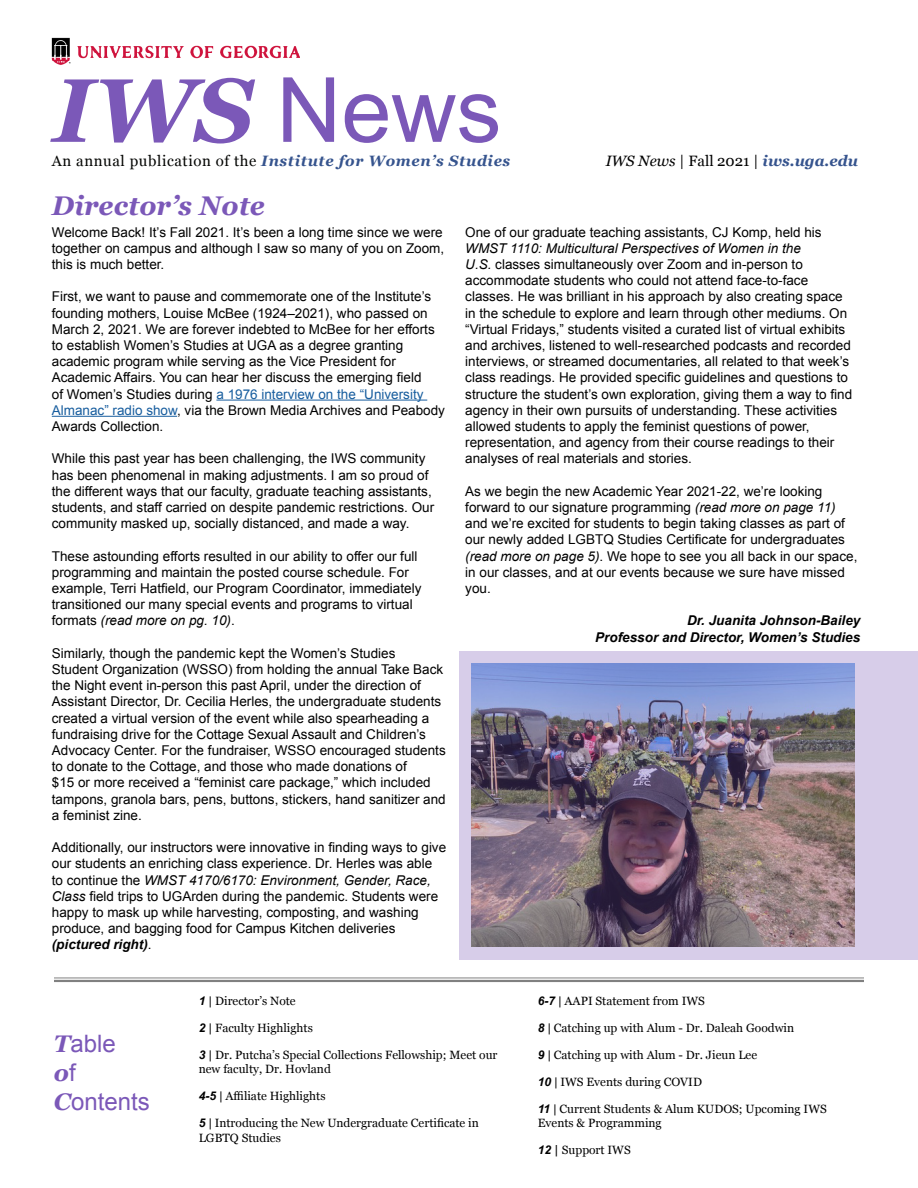
<style>
.page{position:relative;width:918px;height:1188px;background:#fff}
.page>*{position:absolute;margin:0;border:0;box-sizing:border-box;transform-origin:0 0}
.t1{font:90px "Arial";color:#7b58b8}
.t2{font:italic 700 27px "Georgia";color:#7b58b8}
.t3{font:24px "Arial";color:#7b58b8}
.t4{font:italic 700 24px "Georgia";color:#7b58b8}
.t5{font:italic 700 15px "Georgia";letter-spacing:.04em;color:#36548e}
.t6{font:italic 700 15px "Georgia";color:#36548e}
.t7{font:13.5px/16.2px "Arial";color:#000}
.t8{font:italic 700 13.5px "Arial";color:#000}
.t9{font:12px/14.4px "Georgia";color:#000}
.s1{font-family:"Georgia";font-weight:700;font-style:italic}
.s2{font-weight:400;font-style:normal;color:#040503}
.s3{font-weight:400;color:#000}
.s4{font-weight:400;font-style:normal;color:#000}
.s5{color:#175d9e}
.s6{font-style:italic}
.s7{font-weight:700;font-style:italic}
.s8{font-family:"Arial";font-weight:400;font-style:normal}
.s9{font-family:"Arial";font-weight:700;font-style:italic}
.s10{font-family:"Arial";font-style:italic}
.s11{font-weight:700}
</style>
<div class="page">
<hr style="left:216px;top:400px;width:211px;height:1px;background:#175d9e">
<hr style="left:52px;top:416px;width:125px;height:1px;background:#175d9e">
<hr style="left:54px;top:980px;width:810px;height:2px;background:#808080">
<hr style="left:54px;top:978px;width:810px;height:1px;background:#808080">
<img style="left:52px;top:37px;width:248px;height:28px">
<img style="left:459px;top:651px;width:459px;height:308px">
<p class="t1" style="left:53px;top:51px;width:450px"><span class="s1">IWS</span> News</p>
<p class="t5" style="left:52px;top:149px;width:460px"><span class="s2">An annual publication of the</span> Institute for Women’s Studies</p>
<p class="t6" style="left:606px;top:149px;width:254px"><span class="s3">IWS News</span> <span class="s4">| Fall 2021 |</span> iws.uga.edu</p>
<p class="t2" style="left:52px;top:185px;width:215px">Director’s Note</p>
<p class="t7" style="left:52px;top:224px;width:394px;text-align:justify">Welcome Back! It’s Fall 2021. It’s been a long time since we were together on campus and although I saw so many of you on Zoom, this is much better.</p>
<p class="t7" style="left:52px;top:289px;width:395px">First, we want to pause and commemorate one of the Institute’s founding mothers, Louise McBee (1924–2021), who passed on March 2, 2021. We are forever indebted to McBee for her efforts to establish Women’s Studies at UGA as a degree granting academic program while serving as the Vice President for Academic Affairs. You can hear her discuss the emerging field<br>of Women’s Studies during <span class="s5">a 1976 interview on the “University Almanac” radio show</span>, via the Brown Media Archives and Peabody Awards Collection.</p>
<p class="t7" style="left:52px;top:451px;width:384px">While this past year has been challenging, the IWS community has been phenomenal in making adjustments. I am so proud of the different ways that our faculty, graduate teaching assistants, students, and staff carried on despite pandemic restrictions. Our community masked up, socially distanced, and made a way.</p>
<p class="t7" style="left:52px;top:548px;width:371px">These astounding efforts resulted in our ability to offer our full programming and maintain the posted course schedule. For example, Terri Hatfield, our Program Coordinator, immediately transitioned our many special events and programs to virtual formats <span class="s6">(read more on pg. 10)</span>.</p>
<p class="t7" style="left:52px;top:645px;width:395px">Similarly, though the pandemic kept the Women’s Studies<br>Student Organization (WSSO) from holding the annual Take Back the Night event in-person this past April, under the direction of Assistant Director, Dr. Cecilia Herles, the undergraduate students created a virtual version of the event while also spearheading a fundraising drive for the Cottage Sexual Assault and Children’s Advocacy Center. For the fundraiser, WSSO encouraged students to donate to the Cottage, and those who made donations of<br>$15 or more received a “feminist care package,” which included tampons, granola bars, pens, buttons, stickers, hand sanitizer and a feminist zine.</p>
<p class="t7" style="left:52px;top:840px;width:396px">Additionally, our instructors were innovative in finding ways to give our students an enriching class experience. Dr. Herles was able to continue the <span class="s6">WMST 4170/6170: Environment, Gender, Race, Class</span> field trips to UGArden during the pandemic. Students were happy to mask up while harvesting, composting, and washing produce, and bagging food for Campus Kitchen deliveries <span class="s7">(pictured right)</span>.</p>
<p class="t7" style="left:465px;top:224px;width:388px">One of our graduate teaching assistants, CJ Komp, held his <span class="s6">WMST 1110: Multicultural Perspectives of Women in the<br>U.S.</span> classes simultaneously over Zoom and in-person to accommodate students who could not attend face-to-face classes. He was brilliant in his approach by also creating space in the schedule to explore and learn through other mediums. On “Virtual Fridays,” students visited a curated list of virtual exhibits and archives, listened to well-researched podcasts and recorded interviews, or streamed documentaries, all related to that week’s class readings. He provided specific guidelines and questions to structure the student’s own exploration, giving them a way to find agency in their own pursuits of understanding. These activities allowed students to apply the feminist questions of power, representation, and agency from their course readings to their analyses of real materials and stories.</p>
<p class="t7" style="left:465px;top:483px;width:394px">As we begin the new Academic Year 2021-22, we’re looking forward to our signature programming <span class="s6">(read more on page 11) </span>and we’re excited for students to begin taking classes as part of our newly added LGBTQ Studies Certificate for undergraduates <span class="s6">(read more on page 5)</span>. We hope to see you all back in our space, in our classes, and at our events because we sure have missed you.</p>
<p class="t8" style="left:687px;top:612px;width:175px">Dr. Juanita Johnson-Bailey</p>
<p class="t8" style="left:595px;top:628px;width:267px">Professor and Director, Women’s Studies</p>
<p class="t3" style="left:54px;top:1028px;width:63px"><span class="s1">T</span>able</p>
<p class="t4" style="left:54px;top:1055px;width:23px">o<span class="s8">f</span></p>
<p class="t3" style="left:54px;top:1086px;width:97px"><span class="s1">C</span>ontents</p>
<p class="t9" style="left:199px;top:993px;width:99px"><span class="s9">1</span> <span class="s10">|</span> Director’s Note</p>
<p class="t9" style="left:199px;top:1020px;width:116px"><span class="s9">2</span> <span class="s10">|</span> Faculty Highlights</p>
<p class="t9" style="left:199px;top:1047px;width:300px"><span class="s9">3</span> <span class="s10">|</span> Dr. Putcha’s Special Collections Fellowship; Meet our new faculty, Dr. Hovland</p>
<p class="t9" style="left:199px;top:1088px;width:128px"><span class="s9">4-5</span> <span class="s10">|</span> Affiliate Highlights</p>
<p class="t9" style="left:199px;top:1115px;width:282px"><span class="s9">5</span> <span class="s10">|</span> Introducing the New Undergraduate Certificate in<br>LGBTQ Studies</p>
<p class="t9" style="left:538px;top:993px;width:169px"><span class="s9">6-7</span> <span class="s10">|</span> AAPI Statement from IWS</p>
<p class="t9" style="left:538px;top:1020px;width:258px"><span class="s9">8</span> <span class="s10">|</span> Catching up with Alum - Dr. Daleah Goodwin</p>
<p class="t9" style="left:538px;top:1047px;width:221px"><span class="s9">9</span> <span class="s10">|</span> Catching up with Alum - Dr. Jieun Lee</p>
<p class="t9" style="left:538px;top:1074px;width:166px"><span class="s9">10</span> <span class="s10">|</span> IWS Events during COVID</p>
<p class="t9" style="left:538px;top:1101px;width:291px"><span class="s9">11</span> <span class="s10">|</span> Current Students &amp; Alum KUDOS; Upcoming IWS<br>Events &amp; Programming</p>
<p class="t9" style="left:538px;top:1142px;width:94px"><span class="s9">12</span> <span class="s11">|</span> Support IWS</p>
</div>
